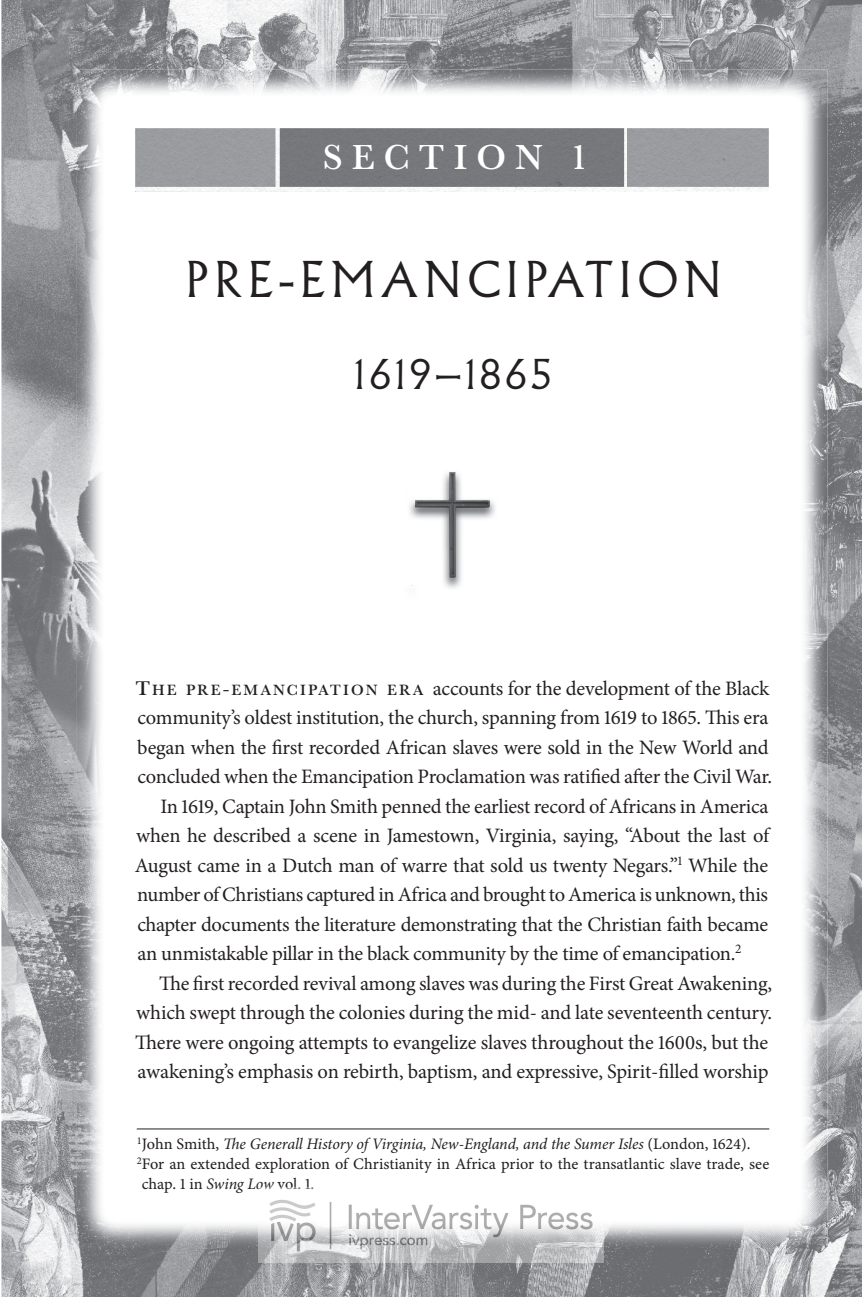
<style>
.page{position:relative;width:862px;height:1297px;background:#fff}
.page>*{position:absolute;margin:0;border:0;box-sizing:border-box;transform-origin:0 0}
.t1{font:300 48px "Albertus MT Std";letter-spacing:.12em;color:#231f20}
.t2{font:300 40px "Albertus MT Std";letter-spacing:.12em;color:#231f20}
.t3{font:500 36px "Baskerville URW";letter-spacing:.25em;color:#fff}
.t4{font:20.4px "Minion Pro";letter-spacing:-.015em;color:#231f20}
.t5{font:16px/20px "Minion Pro Capt";color:#231f20}
.t6{font:italic 16px "Minion Pro";letter-spacing:-.01em;color:#231f20}
.s1{font-family:"Baskerville URW";font-weight:500}
.s2{font-family:"Baskerville URW";font-weight:500;font-size:15.4px}
.s3{font-family:"Minion Pro Capt";font-style:normal}
.s4{font-family:"Minion Pro";font-style:italic}
</style>
<div class="page">
<img style="left:1px;top:0;width:860px;height:122px">
<img style="left:1px;top:122px;width:135px;height:1175px">
<img style="left:817px;top:122px;width:44px;height:1175px">
<img style="left:136px;top:1248px;width:681px;height:49px">
<img style="left:77px;top:70px;width:750px;height:68px">
<img style="left:77px;top:138px;width:68px;height:1110px">
<img style="left:759px;top:138px;width:68px;height:1110px">
<img style="left:145px;top:1224px;width:614px;height:24px">
<div style="left:112px;top:105px;width:680px;height:1108px;background:#fff"></div>
<img style="left:136px;top:129px;width:632px;height:62px">
<img style="left:409px;top:472px;width:86px;height:113px">
<hr style="left:137px;top:1128px;width:632px;height:1px;background:#231f20">
<img style="left:258px;top:1199px;width:345px;height:63px">
<h3 class="t3" style="left:323px;top:132px;width:267px">SECTION 1</h3>
<h1 class="t1" style="left:185px;top:251px;width:538px">PRE-EMANCIPATION</h1>
<h2 class="t2" style="left:355px;top:350px;width:197px">1619–1865</h2>
<p class="t4" style="left:136px;top:674px;width:635px"><span class="s1">T</span><span class="s2">H E PR E</span><span class="s1">-</span><span class="s2">E M A NC I PAT I O N E R A</span> accounts for the development of the Black</p>
<p class="t4" style="left:137px;top:704px;width:632px">community’s oldest institution, the church, spanning from 1619 to 1865. This era</p>
<p class="t4" style="left:137px;top:733px;width:632px">began when the first recorded African slaves were sold in the New World and</p>
<p class="t4" style="left:137px;top:763px;width:636px">concluded when the Emancipation Proclamation was ratified after the Civil War.</p>
<p class="t4" style="left:160px;top:792px;width:609px">In 1619, Captain John Smith penned the earliest record of Africans in America</p>
<p class="t4" style="left:136px;top:822px;width:634px">when he described a scene in Jamestown, Virginia, saying, “About the last of</p>
<p class="t4" style="left:135px;top:851px;width:634px">August came in a Dutch man of warre that sold us twenty Negars.”<sup>1</sup> While the</p>
<p class="t4" style="left:137px;top:881px;width:632px">number of Christians captured in Africa and brought to America is unknown, this</p>
<p class="t4" style="left:137px;top:910px;width:632px">chapter documents the literature demonstrating that the Christian faith became</p>
<p class="t4" style="left:137px;top:940px;width:605px">an unmistakable pillar in the black community by the time of emancipation.<sup>2</sup></p>
<p class="t4" style="left:159px;top:969px;width:614px">The first recorded revival among slaves was during the First Great Awakening,</p>
<p class="t4" style="left:136px;top:999px;width:637px">which swept through the colonies during the mid- and late seventeenth century.</p>
<p class="t4" style="left:135px;top:1028px;width:634px">There were ongoing attempts to evangelize slaves throughout the 1600s, but the</p>
<p class="t4" style="left:137px;top:1058px;width:632px">awakening’s emphasis on rebirth, baptism, and expressive, Spirit-filled worship</p>
<p class="t6" style="left:137px;top:1134px;width:615px"><sup>1</sup><span class="s3">John Smith,</span> The Generall History of Virginia, New-England, and the Sumer Isles <span class="s3">(London, 1624).</span></p>
<p class="t5" style="left:142px;top:1154px;width:628px;text-indent:-5px"><sup>2</sup> For an extended exploration of Christianity in Africa prior to the transatlantic slave trade, see chap. 1 in <span class="s4">Swing Low</span> vol. 1.</p>
</div>
